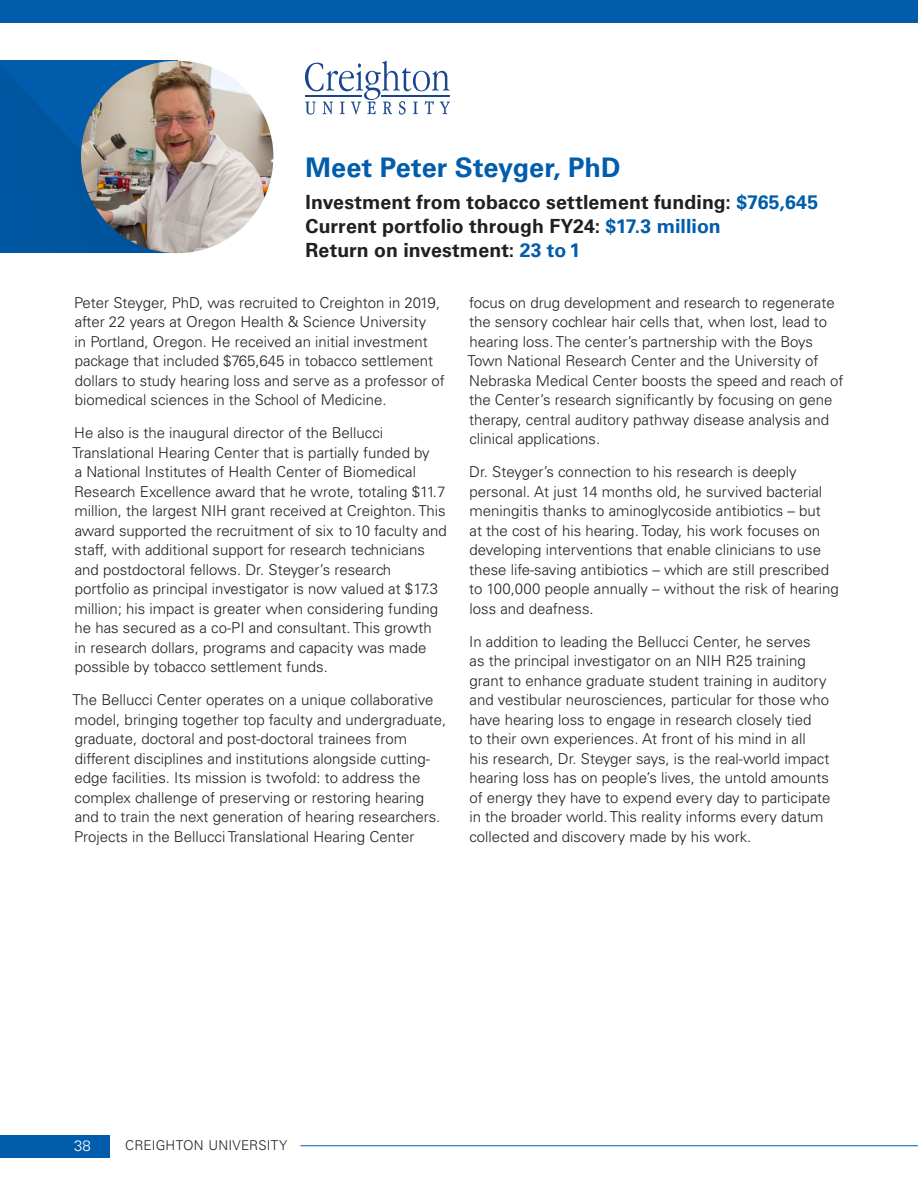
<style>
.page{position:relative;width:918px;height:1188px;background:#fff}
.page>*{position:absolute;margin:0;border:0;box-sizing:border-box;transform-origin:0 0}
.t1{font:700 27px "Univers LT Std";color:#015dab}
.t2{font:700 19.5px "Univers LT Std";letter-spacing:.005em;color:#231f20}
.t3{font:300 15px/19.5px "Univers LT Std";color:#231f20}
.t4{font:300 15px "Univers LT Std";color:#fff}
.t5{font:300 13.5px "Univers LT Std";letter-spacing:.015em;color:#231f20}
.s1{color:#015dab}
</style>
<div class="page">
<div style="left:0;top:1135px;width:110px;height:23px;background:#015dab"></div>
<hr style="left:300px;top:1145px;width:618px;height:1px;background:#015dab">
<svg style="left:0;top:61px;width:167px;height:192px;background:#0057a1"></svg>
<img style="left:81px;top:61px;width:192px;height:192px;border-radius:96px">
<svg style="left:305px;top:61px;width:145px;height:54px"></svg>
<hr style="left:382px;top:95px;width:68px;height:1px;background:#17468e">
<hr style="left:305px;top:95px;width:57px;height:1px;background:#17468e">
<div style="left:0;top:0;width:918px;height:23px;background:#015dab"></div>
<p class="t1" style="left:306px;top:151px;width:316px">Meet Peter Steyger, PhD</p>
<p class="t2" style="left:306px;top:190px;width:514px">Investment from tobacco settlement funding: <span class="s1">$765,645</span></p>
<p class="t2" style="left:306px;top:214px;width:417px">Current portfolio through FY24: <span class="s1">$17.3 million</span></p>
<p class="t2" style="left:306px;top:238px;width:276px">Return on investment: <span class="s1">23 to 1</span></p>
<p class="t3" style="left:74px;top:293px;width:372px">Peter Steyger, PhD, was recruited to Creighton in 2019, after 22 years at Oregon Health &amp; Science University<br>in Portland, Oregon. He received an initial investment package that included $765,645 in tobacco settlement dollars to study hearing loss and serve as a professor of biomedical sciences in the School of Medicine.</p>
<p class="t3" style="left:73px;top:423px;width:376px">He also is the inaugural director of the Bellucci Translational Hearing Center that is partially funded by<br>a National Institutes of Health Center of Biomedical Research Excellence award that he wrote, totaling $11.7 million, the largest NIH grant received at Creighton. This award supported the recruitment of six to 10 faculty and staff, with additional support for research technicians and postdoctoral fellows. Dr. Steyger’s research portfolio as principal investigator is now valued at $17.3 million; his impact is greater when considering funding he has secured as a co-PI and consultant. This growth<br>in research dollars, programs and capacity was made possible by tobacco settlement funds.</p>
<p class="t3" style="left:73px;top:690px;width:375px">The Bellucci Center operates on a unique collaborative model, bringing together top faculty and undergraduate, graduate, doctoral and post-doctoral trainees from different disciplines and institutions alongside cutting&shy;edge facilities. Its mission is twofold: to address the complex challenge of preserving or restoring hearing and to train the next generation of hearing researchers.<br>Projects in the Bellucci Translational Hearing Center</p>
<p class="t3" style="left:467px;top:293px;width:378px">focus on drug development and research to regenerate the sensory cochlear hair cells that, when lost, lead to hearing loss. The center’s partnership with the Boys Town National Research Center and the University of Nebraska Medical Center boosts the speed and reach of the Center’s research significantly by focusing on gene therapy, central auditory pathway disease analysis and clinical applications.</p>
<p class="t3" style="left:469px;top:462px;width:371px">Dr. Steyger’s connection to his research is deeply personal. At just 14 months old, he survived bacterial meningitis thanks to aminoglycoside antibiotics – but<br>at the cost of his hearing. Today, his work focuses on developing interventions that enable clinicians to use these life-saving antibiotics – which are still prescribed to 100,000 people annually – without the risk of hearing loss and deafness.</p>
<p class="t3" style="left:469px;top:632px;width:363px">In addition to leading the Bellucci Center, he serves<br>as the principal investigator on an NIH R25 training grant to enhance graduate student training in auditory and vestibular neurosciences, particular for those who have hearing loss to engage in research closely tied<br>to their own experiences. At front of his mind in all<br>his research, Dr. Steyger says, is the real-world impact hearing loss has on people’s lives, the untold amounts of energy they have to expend every day to participate in the broader world. This reality informs every datum collected and discovery made by his work.</p>
<p class="t4" style="left:74px;top:1137px;width:18px">38</p>
<p class="t5" style="left:125px;top:1137px;width:164px">CREIGHTON UNIVERSITY</p>
</div>
